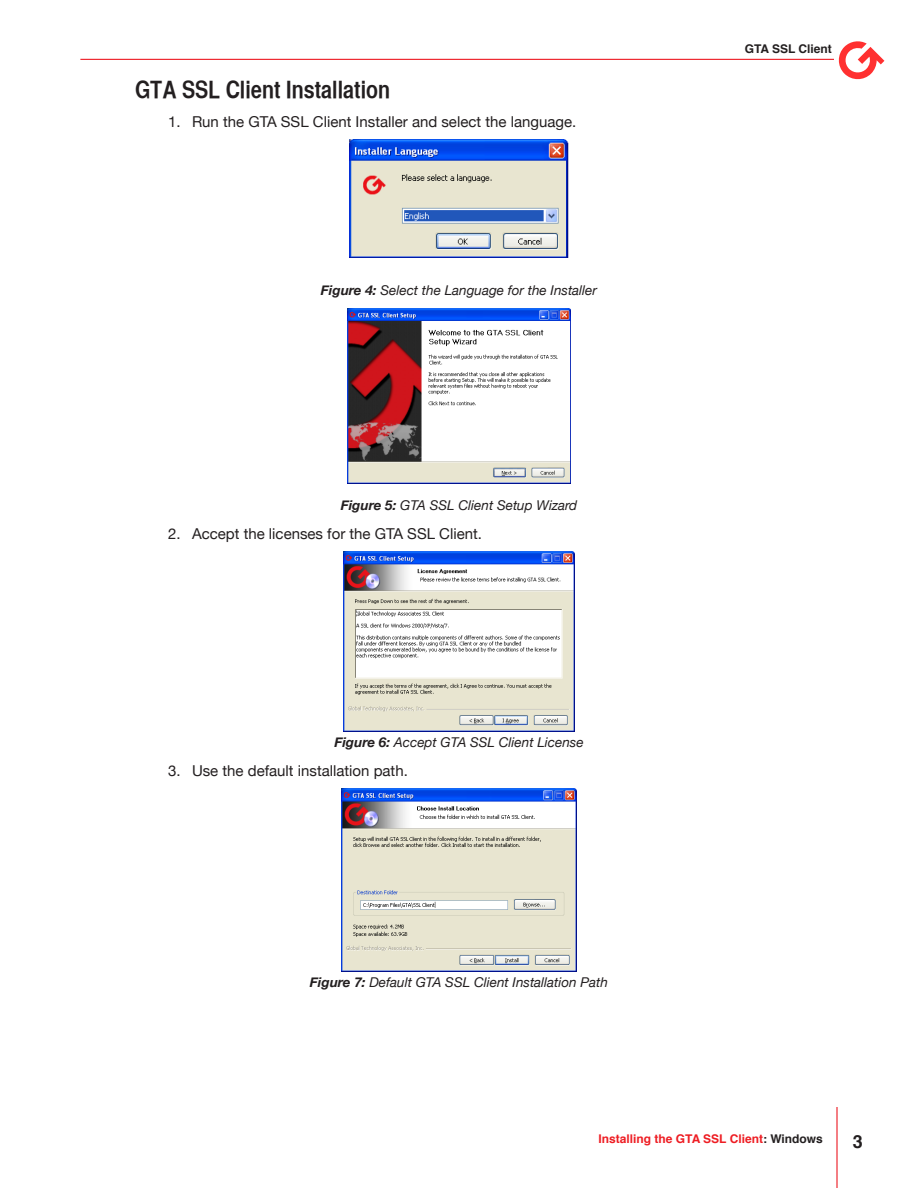
<style>
.page{position:relative;width:918px;height:1188px;background:#fff}
.page>*{position:absolute;margin:0;border:0;box-sizing:border-box;transform-origin:0 0}
.t1{font:24px "Helvetica CY Bold";color:#231f20}
.t2{font:700 18px "Helvetica";color:#231f20}
.t3{font:15px "Helvetica Neue";color:#231f20}
.t4{font:italic 13.5px "Helvetica Neue";color:#231f20}
.t5{font:700 12px "Helvetica";color:#ee1d23}
.t6{font:700 12px "Helvetica";color:#231f20}
.s1{font-weight:700}
.s2{color:#231f20}
</style>
<div class="page">
<hr style="left:836px;top:1107px;width:2px;height:81px;background:#ed1c24">
<svg style="left:838px;top:41px;width:46px;height:39px"></svg>
<hr style="left:80px;top:59px;width:754px;height:1px;background:#ed1c24">
<img style="left:349px;top:139px;width:220px;height:119px">
<img style="left:347px;top:308px;width:224px;height:175px">
<img style="left:344px;top:551px;width:230px;height:180px">
<img style="left:342px;top:788px;width:234px;height:184px">
<h1 class="t1" style="left:135px;top:75px;width:257px">GTA SSL Client Installation</h1>
<p class="t3" style="left:168px;top:113px;width:410px">1. Run the GTA SSL Client Installer and select the language.</p>
<p class="t4" style="left:321px;top:282px;width:278px"><span class="s1">Figure 4:</span> Select the Language for the Installer</p>
<p class="t6" style="left:745px;top:39px;width:89px">GTA SSL Client</p>
<p class="t4" style="left:341px;top:497px;width:238px"><span class="s1">Figure 5:</span> GTA SSL Client Setup Wizard</p>
<p class="t3" style="left:168px;top:525px;width:316px">2. Accept the licenses for the GTA SSL Client.</p>
<p class="t4" style="left:334px;top:734px;width:251px"><span class="s1">Figure 6:</span> Accept GTA SSL Client License</p>
<p class="t3" style="left:168px;top:762px;width:241px">3. Use the default installation path.</p>
<p class="t4" style="left:310px;top:974px;width:300px"><span class="s1">Figure 7:</span> Default GTA SSL Client Installation Path</p>
<p class="t5" style="left:599px;top:1129px;width:226px">Installing the GTA SSL Client<span class="s2">: Windows</span></p>
<h2 class="t2" style="left:853px;top:1127px;width:12px">3</h2>
</div>
